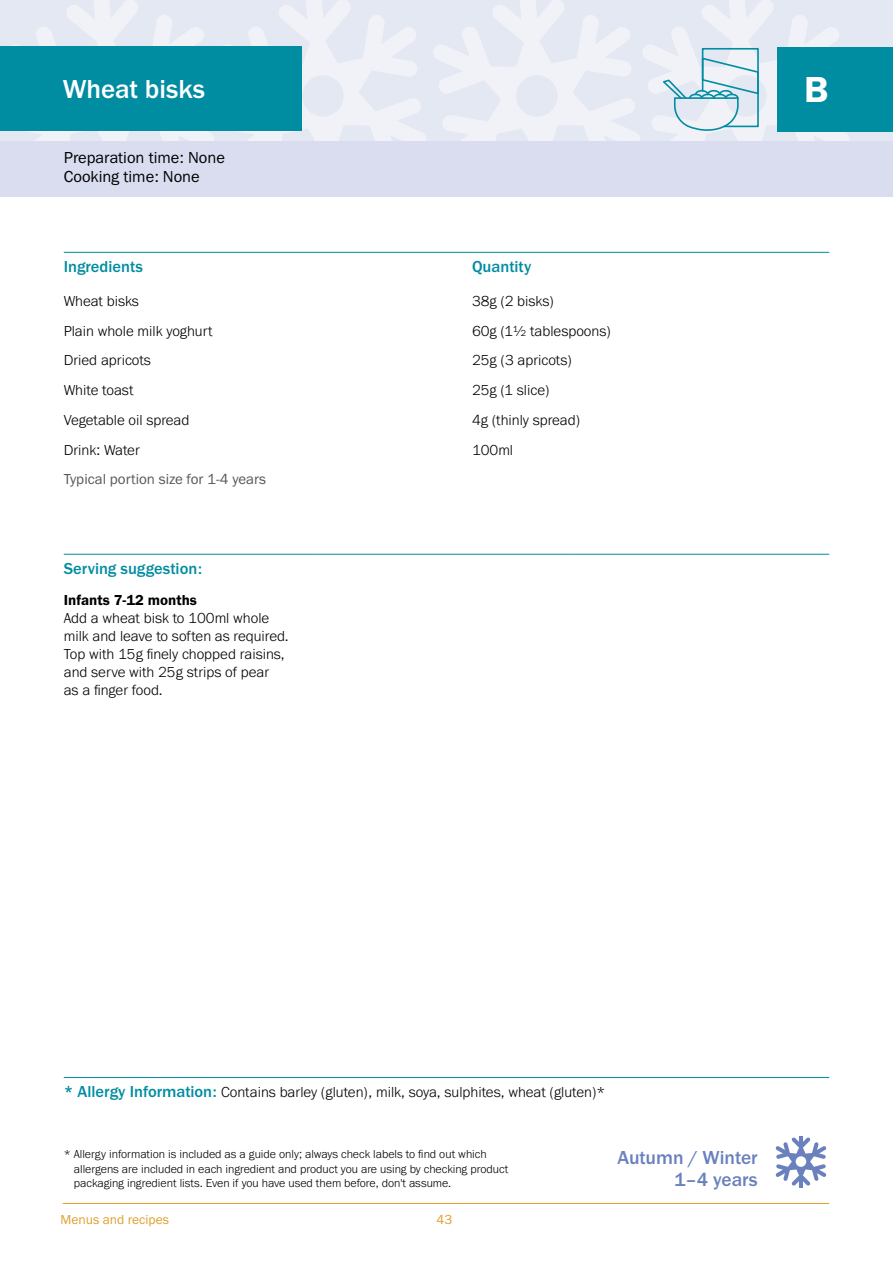
<style>
.page{position:relative;width:893px;height:1263px;background:#fff}
.page>*{position:absolute;margin:0;border:0;box-sizing:border-box;transform-origin:0 0}
.Tabs_text{font:37.5px "Franklin Gothic URW Dem";color:#fff}
.t1{font:500 27px "Franklin Gothic URW";color:#fff}
.Autumn_Winter_text_a{font:500 19.5px "Franklin Gothic URW";color:#6a81be}
.H5___Ingredients___M{font:500 16.5px "Franklin Gothic URW";color:#008ca1}
.Prep_time___cook_tim{font:16.5px/19.8px "Franklin Gothic URW Boo";color:#000}
.recipe_list{font:300 15px "Franklin Gothic URW";color:#000}
.Serving_suggetsions{font:300 15px/18px "Franklin Gothic URW";color:#000}
.H5___Ingredients___M-2{font:300 15px "Franklin Gothic URW";color:#000}
.Typical_Portion_size{font:15px "Franklin Gothic URW Boo";color:#585857}
.t2{font:13.5px "Franklin Gothic URW Boo";color:#e19f2c}
.Footnote{font:300 12px/14.4px "Franklin Gothic URW";color:#000}
.s1{font-family:"Franklin Gothic URW Dem";font-weight:400}
.s2{font-weight:500;font-size:16.5px;color:#008ca1}
</style>
<div class="page">
<hr style="left:63px;top:1203px;width:766px;height:1px;background:#e19f2c">
<hr style="left:64px;top:252px;width:408px;height:1px;background:#008ca1">
<hr style="left:472px;top:252px;width:357px;height:1px;background:#008ca1">
<div style="left:0;top:0;width:893px;height:196px;background:#e4e8f3"></div>
<svg style="left:7px;top:0;width:419px;height:141px"></svg>
<div style="left:0;top:47px;width:302px;height:84px;background:#008ca1"></div>
<div style="left:0;top:141px;width:893px;height:56px;background:#daddf0"></div>
<div style="left:777px;top:47px;width:116px;height:84px;background:#008ca1"></div>
<svg style="left:434px;top:0;width:415px;height:141px"></svg>
<hr style="left:64px;top:554px;width:255px;height:1px;background:#008ca1">
<hr style="left:319px;top:554px;width:255px;height:1px;background:#008ca1">
<hr style="left:574px;top:554px;width:255px;height:1px;background:#008ca1">
<hr style="left:64px;top:1077px;width:765px;height:1px;background:#008ca1">
<svg style="left:775px;top:1136px;width:51px;height:51px"></svg>
<h2 class="t1" style="left:63px;top:72px;width:144px">Wheat bisks</h2>
<p class="Tabs_text" style="left:804px;top:66px;width:26px">B</p>
<p class="Prep_time___cook_tim" style="left:64px;top:147px;width:163px">Preparation time: None<br>Cooking time: None</p>
<h5 class="H5___Ingredients___M" style="left:64px;top:256px;width:81px">Ingredients</h5>
<h5 class="H5___Ingredients___M" style="left:472px;top:256px;width:61px">Quantity</h5>
<p class="recipe_list" style="left:64px;top:291px;width:77px">Wheat bisks</p>
<p class="recipe_list" style="left:472px;top:291px;width:83px">38g (2 bisks)</p>
<p class="recipe_list" style="left:64px;top:321px;width:150px">Plain whole milk yoghurt</p>
<p class="recipe_list" style="left:472px;top:321px;width:140px">60g (1½ tablespoons)</p>
<p class="recipe_list" style="left:64px;top:351px;width:89px">Dried apricots</p>
<p class="recipe_list" style="left:472px;top:351px;width:101px">25g (3 apricots)</p>
<p class="recipe_list" style="left:64px;top:381px;width:71px">White toast</p>
<p class="recipe_list" style="left:472px;top:381px;width:79px">25g (1 slice)</p>
<p class="recipe_list" style="left:64px;top:411px;width:127px">Vegetable oil spread</p>
<p class="recipe_list" style="left:472px;top:411px;width:110px">4g (thinly spread)</p>
<p class="recipe_list" style="left:64px;top:440px;width:78px">Drink: Water</p>
<p class="recipe_list" style="left:472px;top:440px;width:43px">100ml</p>
<p class="Typical_Portion_size" style="left:64px;top:470px;width:204px">Typical portion size for 1-4 years</p>
<h5 class="H5___Ingredients___M" style="left:64px;top:558px;width:140px">Serving suggestion:</h5>
<p class="Serving_suggetsions" style="left:64px;top:591px;width:227px"><span class="s1">Infants 7-12 months<br></span>Add a wheat bisk to 100ml whole milk and leave to soften as required.<br>Top with 15g finely chopped raisins, and serve with 25g strips of pear<br>as a finger food.</p>
<h5 class="H5___Ingredients___M-2" style="left:64px;top:1083px;width:543px"><span class="s2">* Allergy Information:</span> Contains barley (gluten), milk, soya, sulphites, wheat (gluten)*</h5>
<p class="Footnote" style="left:74px;top:1147px;width:436px;text-indent:-10px">* Allergy information is included as a guide only; always check labels to find out which allergens are included in each ingredient and product you are using by checking product packaging ingredient lists. Even if you have used them before, don't assume.</p>
<p class="t2" style="left:61px;top:1211px;width:110px">Menus and recipes</p>
<p class="t2" style="left:436px;top:1211px;width:17px">43</p>
<p class="Autumn_Winter_text_a" style="left:617px;top:1145px;width:142px">Autumn / Winter</p>
<p class="Autumn_Winter_text_a" style="left:674px;top:1168px;width:85px">1–4 years</p>
</div>
